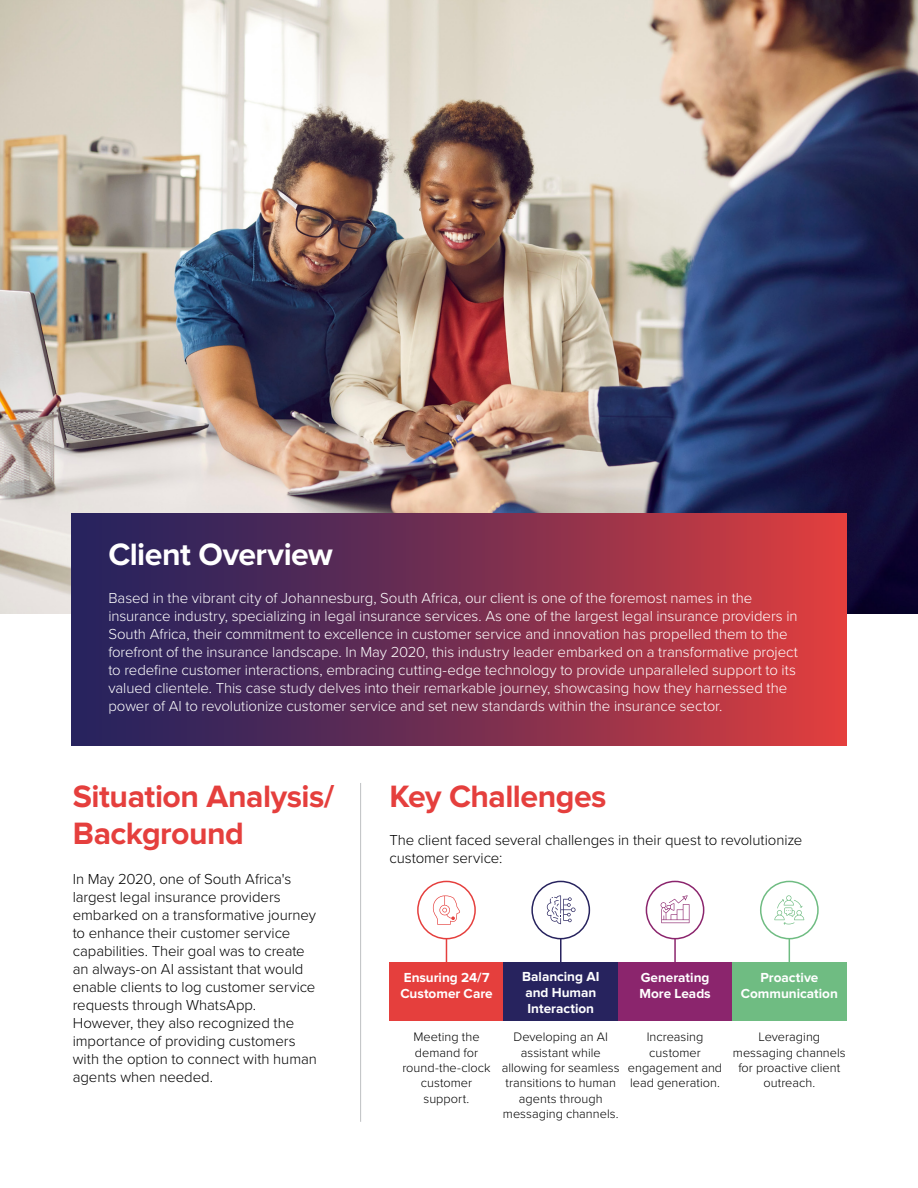
<style>
.page{position:relative;width:918px;height:1188px;background:#fff}
.page>*{position:absolute;margin:0;border:0;box-sizing:border-box;transform-origin:0 0}
.t1{font:700 32.1px/37.2px "Proxima Nova";letter-spacing:-.015em;color:#e53f3d}
.t2{font:700 32.1px "Proxima Nova";letter-spacing:-.015em;color:#fff}
.t3{font:300 15px/18px "Proxima Nova";letter-spacing:-.005em;color:#fff}
.t4{font:300 15px/18px "Proxima Nova";letter-spacing:-.005em;color:#000}
.t5{font:700 13.65px/16.4px "Proxima Nova";color:#fff}
.t6{font:300 12.75px/15.3px "Proxima Nova";color:#000;text-align:center}
</style>
<div class="page">
<img style="left:0;top:0;width:918px;height:614px">
<div style="left:71px;top:514px;width:776px;height:231px;background:linear-gradient(to right,#192161,#db3e3f)"></div>
<div style="left:389px;top:962px;width:115px;height:59px;background:#e53f3d"></div>
<div style="left:504px;top:962px;width:114px;height:59px;background:#27235e"></div>
<div style="left:618px;top:962px;width:114px;height:59px;background:#8b256d"></div>
<div style="left:732px;top:962px;width:114px;height:59px;background:#6fbc82"></div>
<hr style="left:360px;top:783px;width:1px;height:339px;background:#bec0c2">
<div style="left:417px;top:881px;width:59px;height:58px;border:2px solid #e53f3d;border-radius:50%"></div>
<div style="left:531px;top:881px;width:59px;height:58px;border:2px solid #27235e;border-radius:50%"></div>
<div style="left:646px;top:881px;width:58px;height:58px;border:2px solid #8b256d;border-radius:50%"></div>
<div style="left:760px;top:881px;width:59px;height:58px;border:2px solid #6fbc82;border-radius:50%"></div>
<svg style="left:446px;top:939px;width:1px;height:23px"></svg>
<hr style="left:560px;top:939px;width:2px;height:23px;background:#27235e">
<hr style="left:674px;top:939px;width:2px;height:23px;background:#8b256d">
<svg style="left:789px;top:939px;width:1px;height:23px"></svg>
<svg style="left:546px;top:895px;width:30px;height:29px"></svg>
<svg style="left:774px;top:895px;width:30px;height:30px"></svg>
<svg style="left:433px;top:895px;width:27px;height:30px"></svg>
<svg style="left:661px;top:895px;width:28px;height:28px"></svg>
<h1 class="t2" style="left:108px;top:540px;width:226px">Client Overview</h1>
<p class="t3" style="left:108px;top:588px;width:691px">Based in the vibrant city of Johannesburg, South Africa, our client is one of the foremost names in the insurance industry, specializing in legal insurance services. As one of the largest legal insurance providers in South Africa, their commitment to excellence in customer service and innovation has propelled them to the forefront of the insurance landscape. In May 2020, this industry leader embarked on a transformative project to redefine customer interactions, embracing cutting-edge technology to provide unparalleled support to its valued clientele. This case study delves into their remarkable journey, showcasing how they harnessed the power of AI to revolutionize customer service and set new standards within the insurance sector.</p>
<h1 class="t1" style="left:73px;top:779px;width:263px">Situation Analysis/<br>Background</h1>
<p class="t4" style="left:73px;top:869px;width:246px">In May 2020, one of South Africa's largest legal insurance providers embarked on a transformative journey to enhance their customer service capabilities. Their goal was to create an always-on AI assistant that would enable clients to log customer service requests through WhatsApp.<br>However, they also recognized the importance of providing customers with the option to connect with human agents when needed.</p>
<h1 class="t1" style="left:389px;top:779px;width:219px">Key Challenges</h1>
<p class="t4" style="left:389px;top:831px;width:415px">The client faced several challenges in their quest to revolutionize customer service:</p>
<p class="t5" style="left:400px;top:970px;width:94px">Ensuring 24/7<br>Customer Care</p>
<p class="t5" style="left:522px;top:969px;width:79px">Balancing AI and Human<br>Interaction</p>
<p class="t5" style="left:639px;top:970px;width:73px">Generating<br>More Leads</p>
<p class="t5" style="left:741px;top:970px;width:99px;text-align:center">Proactive<br>Communication</p>
<p class="t6" style="left:402px;top:1029px;width:90px">Meeting the demand for round-the-clock customer support.</p>
<p class="t6" style="left:628px;top:1029px;width:96px">Increasing customer engagement and lead generation.</p>
<p class="t6" style="left:502px;top:1029px;width:120px">Developing an AI assistant while allowing for seamless transitions to human agents through messaging channels.</p>
<p class="t6" style="left:733px;top:1029px;width:114px">Leveraging messaging channels for proactive client outreach.</p>
</div>
